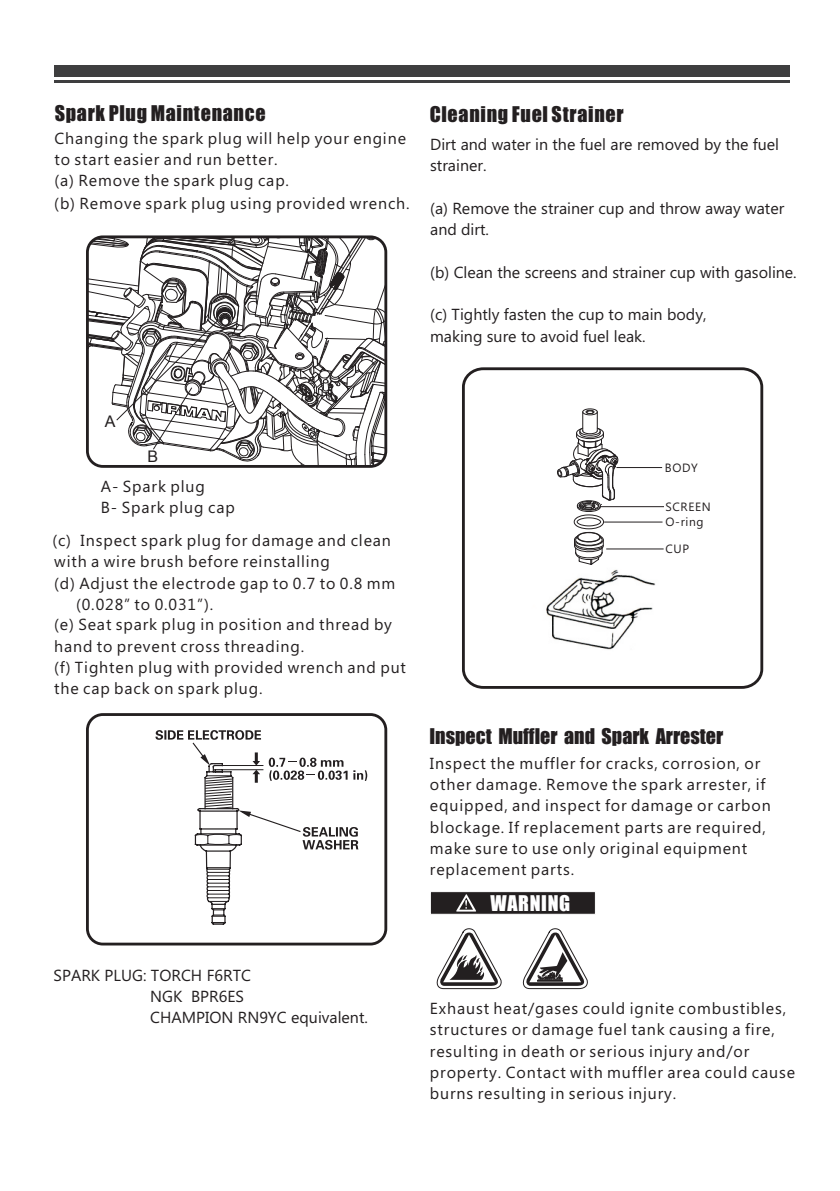
<style>
.page{position:relative;width:840px;height:1191px;background:#fff}
.page>*{position:absolute;margin:0;border:0;box-sizing:border-box;transform-origin:0 0}
.t1{font:20px "Impact";letter-spacing:.035em;color:#231f20}
.t2{font:20px "Impact";color:#231f20}
.t3{font:20px "Impact";letter-spacing:.035em;color:#fff}
.t4{font:16px/21.2px "Ebrima";letter-spacing:.055em;color:#231f20}
.t5{font:16px/21.2px "Ebrima";color:#231f20}
.t6{font:16px "Arial";color:#231f20}
.t7{font:12px/15px "Ebrima";letter-spacing:.055em;color:#231f20}
</style>
<div class="page">
<div style="left:54px;top:65px;width:735px;height:11px;background:#3e3e3f"></div>
<hr style="left:54px;top:80px;width:735px;height:3px;background:#3e3e3f">
<svg style="left:155px;top:730px;width:212px;height:195px"></svg>
<div style="left:86px;top:713px;width:301px;height:232px;border:3px solid #231f20;border-radius:15px"></div>
<div style="left:461px;top:367px;width:301px;height:322px;border:3px solid #231f20;border-radius:19px"></div>
<hr style="left:600px;top:506px;width:63px;height:1px;background:#231f20">
<hr style="left:603px;top:522px;width:59px;height:1px;background:#231f20">
<hr style="left:606px;top:548px;width:57px;height:1px;background:#231f20">
<hr style="left:616px;top:467px;width:45px;height:1px;background:#231f20">
<img style="left:546px;top:569px;width:110px;height:81px">
<svg style="left:557px;top:408px;width:61px;height:157px"></svg>
<div style="left:86px;top:235px;width:301px;height:233px;border:3px solid #231f20;border-radius:15px"></div>
<svg style="left:436px;top:928px;width:66px;height:61px"></svg>
<svg style="left:522px;top:928px;width:66px;height:61px"></svg>
<div style="left:430px;top:891px;width:165px;height:23px;background:#231f20;border:1px solid #fff"></div>
<svg style="left:456px;top:894px;width:20px;height:17px"></svg>
<svg style="left:87px;top:237px;width:299px;height:229px"></svg>
<p class="t1" style="left:55px;top:105px;width:212px">Spark Plug Maintenance</p>
<p class="t4" style="left:54px;top:129px;width:353px">Changing the spark plug will help your engine to start easier and run better.<br>(a) Remove the spark plug cap.</p>
<p class="t4" style="left:54px;top:194px;width:357px">(b) Remove spark plug using provided wrench.</p>
<p class="t1" style="left:429px;top:106px;width:195px">Cleaning Fuel Strainer</p>
<p class="t5" style="left:430px;top:135px;width:350px">Dirt and water in the fuel are removed by the fuel strainer.</p>
<p class="t5" style="left:430px;top:199px;width:355px">(a) Remove the strainer cup and throw away water and dirt.</p>
<p class="t5" style="left:430px;top:263px;width:368px">(b) Clean the screens and strainer cup with gasoline.</p>
<p class="t5" style="left:430px;top:306px;width:278px">(c) Tightly fasten the cup to main body, making sure to avoid fuel leak.</p>
<p class="t6" style="left:105px;top:411px;width:12px">A</p>
<p class="t6" style="left:147px;top:445px;width:12px">B</p>
<p class="t4" style="left:101px;top:477px;width:135px">A- Spark plug<br>B- Spark plug cap</p>
<p class="t4" style="left:54px;top:531px;width:338px;text-indent:26px">Inspect spark plug for damage and clean with a wire brush before reinstalling</p>
<p class="t4" style="left:53px;top:531px;width:20px">(c)</p>
<p class="t4" style="left:54px;top:574px;width:342px">(d) Adjust the electrode gap to 0.7 to 0.8 mm</p>
<p class="t4" style="left:76px;top:595px;width:138px">(0.028” to 0.031”).</p>
<p class="t4" style="left:54px;top:615px;width:339px">(e) Seat spark plug in position and thread by</p>
<p class="t4" style="left:54px;top:637px;width:251px">hand to prevent cross threading.</p>
<p class="t4" style="left:54px;top:658px;width:353px">(f) Tighten plug with provided wrench and put</p>
<p class="t4" style="left:54px;top:679px;width:210px">the cap back on spark plug.</p>
<p class="t5" style="left:150px;top:966px;width:219px;text-indent:-96px">SPARK PLUG: TORCH F6RTC<br>NGK BPR6ES<br>CHAMPION RN9YC equivalent.</p>
<p class="t7" style="left:664px;top:461px;width:34px">BODY</p>
<p class="t7" style="left:665px;top:500px;width:47px">SCREEN<br>O-ring</p>
<p class="t7" style="left:665px;top:542px;width:25px">CUP</p>
<p class="t2" style="left:429px;top:728px;width:295px">Inspect Muffler and Spark Arrester</p>
<p class="t4" style="left:429px;top:754px;width:342px">Inspect the muffler for cracks, corrosion, or other damage. Remove the spark arrester, if equipped, and inspect for damage or carbon blockage. If replacement parts are required, make sure to use only original equipment replacement parts.</p>
<p class="t3" style="left:490px;top:895px;width:81px">WARNING</p>
<p class="t4" style="left:429px;top:999px;width:366px">Exhaust heat/gases could ignite combustibles, structures or damage fuel tank causing a fire, resulting in death or serious injury and/or property. Contact with muffler area could cause burns resulting in serious injury.</p>
</div>
